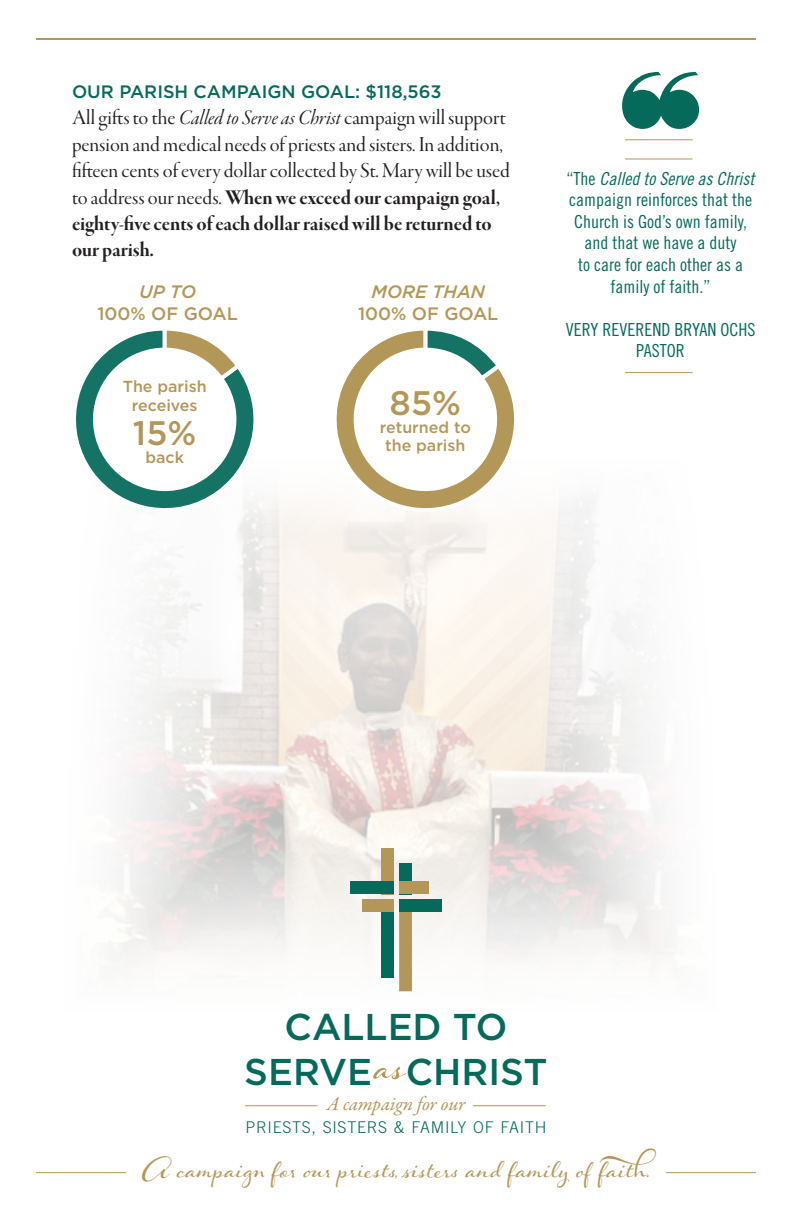
<style>
.page{position:relative;width:792px;height:1224px;background:#fff}
.page>*{position:absolute;margin:0;border:0;box-sizing:border-box;transform-origin:0 0}
.t1{font:63px "Hummingbird";color:#b39758}
.t2{font:40px "Hummingbird";color:#b39758}
.t3{font:500 37.2px/44.8px "Gotham";color:#066a5b;text-align:center}
.t4{font:500 34px "Gotham";color:#b39758}
.t5{font:22px/26.4px "Garamond Premr Pro Disp";color:#231f20}
.t6{font:22px/26.4px "Garamond Premr Pro Bd Disp";color:#231f20}
.t7{font:italic 19.8px "Garamond Premr Pro";color:#b39758}
.t8{font:18px/21.6px "Trade Gothic LT Std Cn 18";color:#066a5b;text-align:center}
.t9{font:500 18px "Gotham";color:#066a5b}
.t10{font:18px "Trade Gothic LT Std Cn 18 Obl";color:#066a5b}
.t11{font:500 18px "Gotham";color:#b39758}
.t12{font:italic 500 18px "Gotham";color:#b39758}
.t13{font:300 16.2px "Trade Gothic LT Std";letter-spacing:.04em;color:#066a5b}
.t14{font:500 16px/18px "Gotham";color:#b39758;text-align:center}
.s1{font-family:"Garamond Premr Pro It Disp"}
.s2{font-family:"Garamond Premr Pro Disp"}
.s3{font-family:"Trade Gothic LT Std Cn 18"}
</style>
<div class="page">
<img style="left:114px;top:502px;width:553px;height:490px">
<hr style="left:36px;top:38px;width:720px;height:2px;background:#b39758">
<hr style="left:625px;top:139px;width:68px;height:1px;background:#b39758">
<hr style="left:625px;top:158px;width:68px;height:1px;background:#b39758">
<hr style="left:625px;top:372px;width:68px;height:1px;background:#b39758">
<svg style="left:622px;top:72px;width:77px;height:57px"></svg>
<svg style="left:317px;top:380px;width:211px;height:148px"></svg>
<svg style="left:346px;top:330px;width:159px;height:169px"></svg>
<hr style="left:473px;top:1105px;width:73px;height:1px;background:#b39758">
<hr style="left:245px;top:1105px;width:73px;height:1px;background:#b39758">
<div style="left:381px;top:848px;width:13px;height:46px;background:#b39758"></div>
<div style="left:399px;top:863px;width:13px;height:31px;background:#066a5b"></div>
<div style="left:399px;top:899px;width:13px;height:92px;background:#b39758"></div>
<div style="left:381px;top:900px;width:13px;height:78px;background:#066a5b"></div>
<div style="left:399px;top:881px;width:30px;height:13px;background:#b39758"></div>
<div style="left:350px;top:881px;width:44px;height:13px;background:#066a5b"></div>
<div style="left:363px;top:899px;width:31px;height:13px;background:#b39758"></div>
<div style="left:399px;top:899px;width:43px;height:13px;background:#066a5b"></div>
<svg style="left:76px;top:379px;width:192px;height:149px"></svg>
<svg style="left:85px;top:330px;width:159px;height:169px"></svg>
<hr style="left:36px;top:1172px;width:90px;height:1px;background:#b39758">
<hr style="left:666px;top:1172px;width:90px;height:1px;background:#b39758">
<p class="t9" style="left:72px;top:80px;width:371px">OUR PARISH CAMPAIGN GOAL: $118,563</p>
<p class="t5" style="left:72px;top:105px;width:439px">All gifts to the <span class="s1">Called to Serve as Christ</span> campaign will support pension and medical needs of priests and sisters. In addition, fifteen cents of every dollar collected by St. Mary will be used</p>
<p class="t6" style="left:72px;top:185px;width:430px"><span class="s2">to address our needs.</span> When we exceed our campaign goal, eighty-five cents of each dollar raised will be returned to our parish.</p>
<p class="t12" style="left:139px;top:280px;width:59px">UP TO</p>
<p class="t11" style="left:97px;top:302px;width:142px">100% OF GOAL</p>
<p class="t14" style="left:123px;top:376px;width:85px;line-height:19.2px">The parish receives</p>
<h3 class="t4" style="left:133px;top:411px;width:65px">15%</h3>
<p class="t14" style="left:145px;top:448px;width:40px">back</p>
<p class="t12" style="left:371px;top:280px;width:115px">MORE THAN</p>
<p class="t11" style="left:358px;top:302px;width:142px">100% OF GOAL</p>
<h3 class="t4" style="left:390px;top:381px;width:73px">85%</h3>
<p class="t14" style="left:380px;top:418px;width:93px">returned to the parish</p>
<p class="t10" style="left:567px;top:167px;width:189px"><span class="s3">“The</span> Called to Serve as Christ</p>
<p class="t8" style="left:569px;top:189px;width:184px">campaign reinforces that the<br>Church is God’s own family, and that we have a duty<br>to care for each other as a family of faith.”</p>
<p class="t8" style="left:566px;top:318px;width:191px">VERY REVEREND BRYAN OCHS<br>PASTOR</p>
<h3 class="t3" style="left:244px;top:1004px;width:305px">CALLED TO<br>SERVE CHRIST</h3>
<h1 class="t1" style="left:374px;top:1020px;width:33px">as</h1>
<p class="t7" style="left:327px;top:1091px;width:140px">A campaign for our</p>
<p class="t13" style="left:246px;top:1117px;width:302px">PRIESTS, SISTERS &amp; FAMILY OF FAITH</p>
<h2 class="t2" style="left:142px;top:1139px;width:550px">A campaign for our priests, sisters and family of faith.</h2>
</div>
